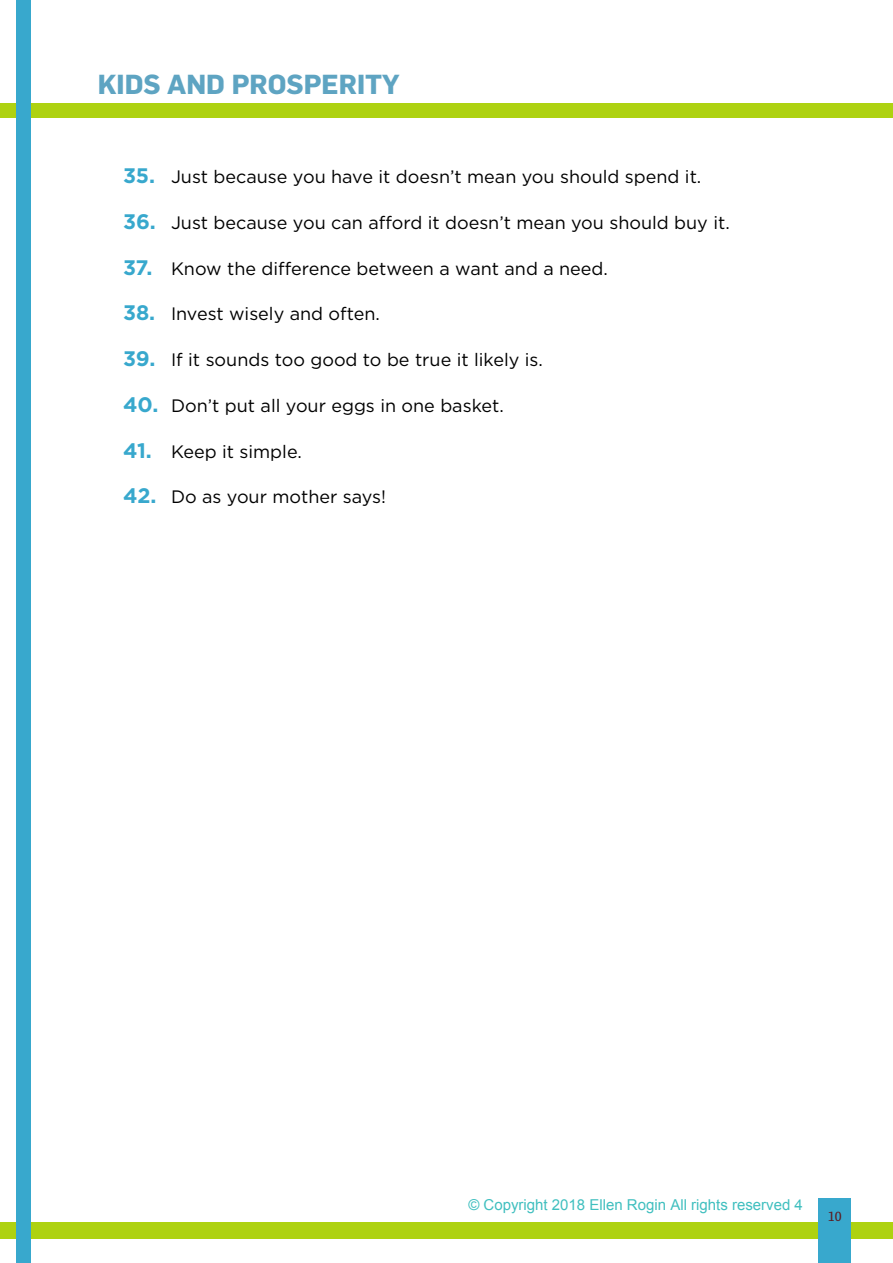
<style>
.page{position:relative;width:893px;height:1263px;background:#fff}
.page>*{position:absolute;margin:0;border:0;box-sizing:border-box;transform-origin:0 0}
.t1{font:700 27px "Flama";color:#5ea4c2}
.t2{font:18px "Gotham";color:#000}
.t3{font:15px "Arial";color:#40bfbf}
.t4{font:13.5px "Absara TF";color:#5b1c22}
.s1{font-weight:700;font-size:21px;color:#38a8cd}
</style>
<div class="page">
<div style="left:0;top:1222px;width:893px;height:17px;background:#aed211"></div>
<div style="left:0;top:103px;width:893px;height:14px;background:#aed211"></div>
<div style="left:818px;top:1198px;width:33px;height:65px;background:#38a8cd"></div>
<div style="left:16px;top:0;width:14px;height:1263px;background:#38a8cd"></div>
<h1 class="t1" style="left:98px;top:68px;width:303px">KIDS AND PROSPERITY</h1>
<p class="t2" style="left:123px;top:165px;width:580px"><span class="s1">35.</span> Just because you have it doesn’t mean you should spend it.</p>
<p class="t2" style="left:123px;top:211px;width:608px"><span class="s1">36.</span> Just because you can afford it doesn’t mean you should buy it.</p>
<p class="t2" style="left:123px;top:257px;width:486px"><span class="s1">37.</span> Know the difference between a want and a need.</p>
<p class="t2" style="left:123px;top:303px;width:258px"><span class="s1">38.</span> Invest wisely and often.</p>
<p class="t2" style="left:123px;top:348px;width:421px"><span class="s1">39.</span> If it sounds too good to be true it likely is.</p>
<p class="t2" style="left:123px;top:394px;width:382px"><span class="s1">40.</span> Don’t put all your eggs in one basket.</p>
<p class="t2" style="left:123px;top:440px;width:180px"><span class="s1">41.</span> Keep it simple.</p>
<p class="t2" style="left:123px;top:486px;width:264px"><span class="s1">42.</span> Do as your mother says!</p>
<p class="t3" style="left:468px;top:1195px;width:336px">© Copyright 2018 Ellen Rogin All rights reserved 4</p>
<p class="t4" style="left:828px;top:1208px;width:15px">10</p>
</div>
